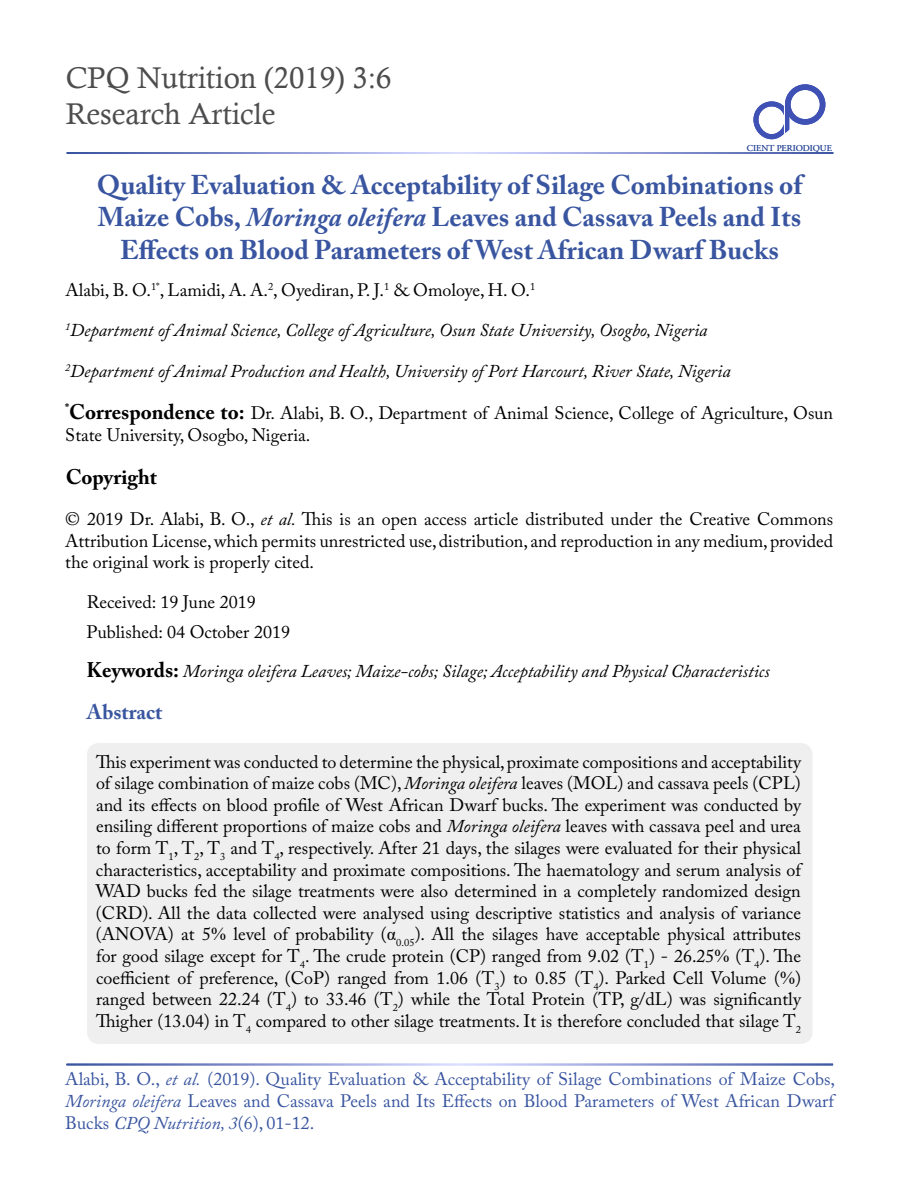
<style>
.page{position:relative;width:900px;height:1200px;background:#fff}
.page>*{position:absolute;margin:0;border:0;box-sizing:border-box;transform-origin:0 0}
.t1{font:30px/36px "Calisto";color:#4d4d4f}
.t2{font:700 27px/32.4px "Adobe Caslon Pro";color:#3955a0;text-align:center}
.t3{font:700 21px "Adobe Caslon Pro";color:#000}
.t4{font:700 21px "Adobe Caslon Pro";color:#3955a0}
.t5{font:18px/21.6px "Adobe Caslon Pro";color:#000;text-align:justify}
.t6{font:italic 18px "Adobe Caslon Pro";color:#000}
.t7{font:18px/21.6px "Adobe Caslon Pro";color:#3955a0;text-align:justify}
.t8{font:9px "Adobe Garamond Pro";color:#3955a0}
.s1{font-style:italic}
.s2{font-weight:700;font-size:21px}
.s3{font-weight:700;font-style:normal;font-size:21px}
.s4{font-family:"Times New Roman"}
</style>
<div class="page">
<div style="left:87px;top:743px;width:726px;height:301px;background:#efeff0;border-radius:12px"></div>
<div style="left:753px;top:101px;width:37px;height:38px;border:5px solid #3f51b5;border-radius:50%"></div>
<svg style="left:784px;top:106px;width:6px;height:23px"></svg>
<hr style="left:785px;top:105px;width:4px;height:29px;background:#3f51b5">
<svg style="left:783px;top:129px;width:7px;height:6px"></svg>
<div style="left:785px;top:84px;width:40px;height:41px;border:6px solid #3f51b5;border-radius:50%"></div>
<h1 class="t1" style="left:66px;top:59px;width:327px">CPQ Nutrition (2019) 3:6<br>Research Article</h1>
<p class="t8" style="left:747px;top:142px;width:86px">CIENT PERIODIQUE</p>
<h2 class="t2" style="left:97px;top:169px;width:707px">Quality Evaluation &amp; Acceptability of Silage Combinations of<br>Maize Cobs, <span class="s1">Moringa oleifera</span> Leaves and Cassava Peels and Its<br>Effects on Blood Parameters of West African Dwarf Bucks</h2>
<p class="t5" style="left:65px;top:279px;width:471px">Alabi, B. O.<sup>1*</sup>, Lamidi, A. A.<sup>2</sup>, Oyediran, P. J.<sup>1</sup> &amp; Omoloye, H. O.<sup>1</sup></p>
<p class="t6" style="left:65px;top:319px;width:644px"><sup>1</sup>Department of Animal Science, College of Agriculture, Osun State University, Osogbo, Nigeria</p>
<p class="t6" style="left:65px;top:360px;width:667px"><sup>2</sup>Department of Animal Production and Health, University of Port Harcourt, River State, Nigeria</p>
<p class="t5" style="left:65px;top:402px;width:769px"><sup>*</sup><span class="s2">Correspondence to:</span> Dr. Alabi, B. O., Department of Animal Science, College of Agriculture, Osun<br>State University, Osogbo, Nigeria.</p>
<p class="t3" style="left:66px;top:464px;width:93px">Copyright</p>
<p class="t5" style="left:65px;top:508px;width:770px">© 2019 Dr. Alabi, B. O., <span class="s1">et al.</span> This is an open access article distributed under the Creative Commons Attribution License, which permits unrestricted use, distribution, and reproduction in any medium, provided the original work is properly cited.</p>
<p class="t5" style="left:87px;top:591px;width:170px">Received: 19 June 2019</p>
<p class="t5" style="left:87px;top:621px;width:205px">Published: 04 October 2019</p>
<p class="t6" style="left:87px;top:660px;width:684px"><span class="s3">Keywords:</span> Moringa oleifera Leaves; Maize-cobs; Silage; Acceptability and Physical Characteristics</p>
<p class="t4" style="left:87px;top:700px;width:77px">Abstract</p>
<p class="t5" style="left:96px;top:751px;width:707px">This experiment was conducted to determine the physical, proximate compositions and acceptability of silage combination of maize cobs (MC), <span class="s1">Moringa oleifera</span> leaves (MOL) and cassava peels (CPL) and its effects on blood profile of West African Dwarf bucks. The experiment was conducted by ensiling different proportions of maize cobs and <span class="s1">Moringa oleifera</span> leaves with cassava peel and urea to form T<sub>1</sub>, T<sub>2</sub>, T<sub>3</sub> and T<sub>4</sub>, respectively. After 21 days, the silages were evaluated for their physical characteristics, acceptability and proximate compositions. The haematology and serum analysis of WAD bucks fed the silage treatments were also determined in a completely randomized design (CRD). All the data collected were analysed using descriptive statistics and analysis of variance (ANOVA) at 5<span class="s4">%</span> level of probability (<span class="s4">α</span><sub>0.05</sub>). All the silages have acceptable physical attributes for good silage except for T<sub>4</sub>. The crude protein (CP) ranged from 9.02 (T<sub>1</sub>) - 26.25<span class="s4">%</span> (T<sub>4</sub>). The coefficient of preference, (CoP) ranged from 1.06 (T<sub>3</sub>) to 0.85 (T<sub>4</sub>). Parked Cell Volume (<span class="s4">%</span>) ranged between 22.24 (T<sub>4</sub>) to 33.46 (T<sub>2</sub>) while the Total Protein (TP, g/dL) was significantly Thigher (13.04) in T<sub>4</sub> compared to other silage treatments. It is therefore concluded that silage T<sub>2</sub></p>
<p class="t7" style="left:65px;top:1068px;width:771px">Alabi, B. O., <span class="s1">et al.</span> (2019). Quality Evaluation &amp; Acceptability of Silage Combinations of Maize Cobs, <span class="s1">Moringa oleifera</span> Leaves and Cassava Peels and Its Effects on Blood Parameters of West African Dwarf Bucks <span class="s1">CPQ Nutrition, 3</span>(6), 01-12.</p>
</div>
